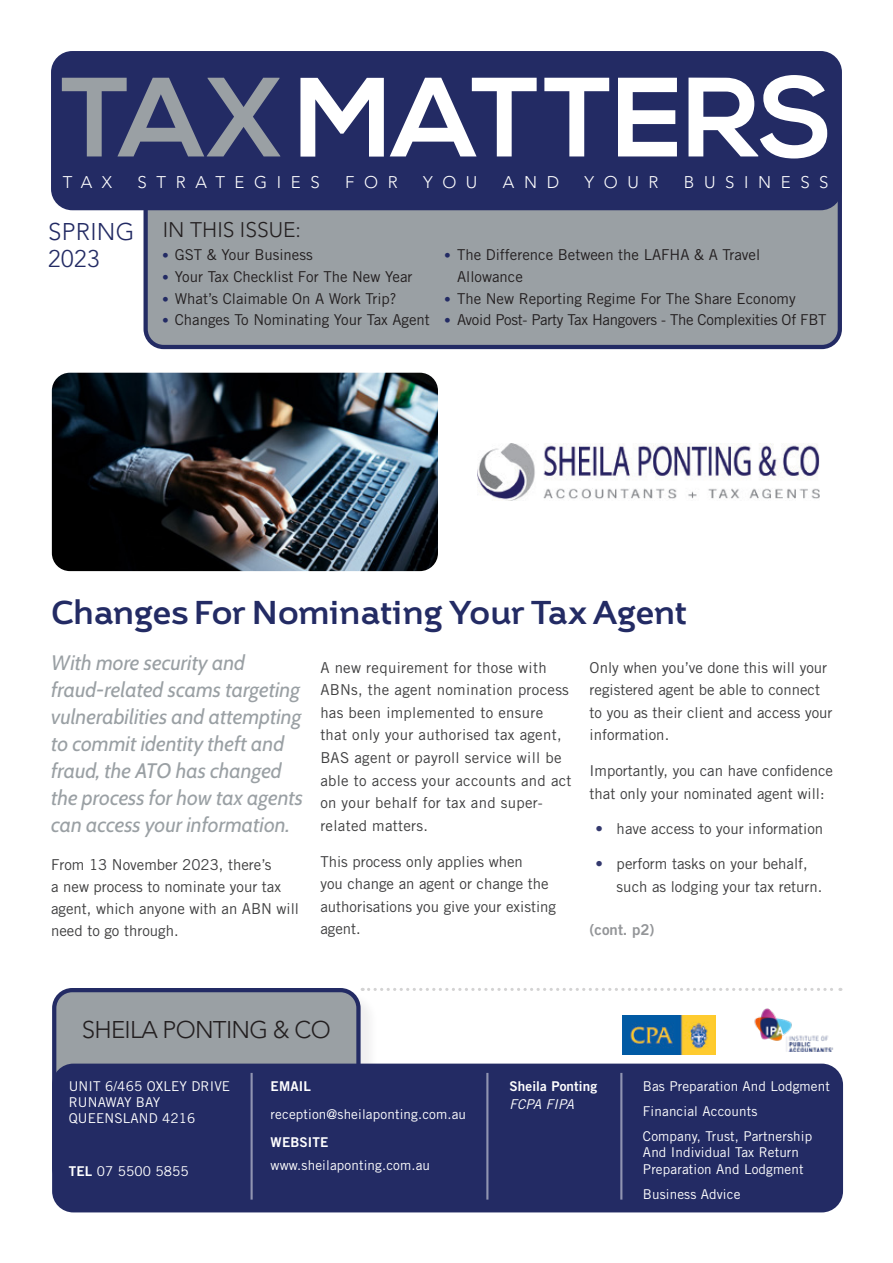
<style>
.page{position:relative;width:893px;height:1263px;background:#fff}
.page>*{position:absolute;margin:0;border:0;box-sizing:border-box;transform-origin:0 0}
.Title_-_Article{font:700 112.5px "Nexa";color:#fff}
.Title_-_Article-2{font:700 33px "Brisko Sans";letter-spacing:-.035em;color:#232b64}
.t1{font:300 24px "Avenir LT Std";letter-spacing:-.03em;color:#231f20}
.Title_-_Article-3{font:300 24px "Avenir LT Std";letter-spacing:.01em;color:#232b64}
.Body_Text{font:italic 21px/27px "Cabin";color:#9aa0a4}
.Title_-_Article-4{font:300 21px "Avenir LT Std";color:#231f20}
.t2{font:300 16.8px "Avenir LT Std";letter-spacing:.57em;color:#fff}
.Body_Text-2{font:15px/22.6px "Trade Gothic LT Std";color:#3e3e3f}
.Body_Text-3{font:15px/22.6px "Trade Gothic LT Std";letter-spacing:.02em;color:#3e3e3f}
.t3{font:15px/21.8px "Trade Gothic LT Std";color:#231f20}
.t4{font:15px "Trade Gothic LT Std";letter-spacing:-.02em;color:#231f20}
.Body_Text-4{font:15px "Trade Gothic LT Std Bd 2";color:#939598}
.t5{font:13.5px/16.2px "Trade Gothic LT Std";letter-spacing:.01em;color:#fff}
.t6{font:13.5px/18px "Trade Gothic LT Std Bd 2";letter-spacing:.01em;color:#fff}
.s1{color:#9aa0a4}
.s2{font-family:"Avenir LT Std";font-weight:300;font-size:13.5px;color:#232b64}
.s3{color:#34396e}
.s4{font-family:"Trade Gothic LT Std Bd 2"}
.s5{font-family:"Trade Gothic LT Std";font-style:italic}
</style>
<div class="page">
<div style="left:146px;top:121px;width:694px;height:226px;background:#9aa0a4;border-radius:18px"></div>
<div style="left:144px;top:119px;width:698px;height:230px;border:4px solid #232b64;border-radius:18px"></div>
<div style="left:51px;top:51px;width:791px;height:159px;background:#232b64;border-radius:21px"></div>
<img style="left:52px;top:373px;width:386px;height:198px">
<svg style="left:369px;top:988px;width:472px;height:3px"></svg>
<div style="left:54px;top:990px;width:325px;height:216px;background:#f8f8f8"></div>
<div style="left:54px;top:990px;width:304px;height:196px;background:#9aa0a4;border-radius:18px"></div>
<div style="left:52px;top:988px;width:309px;height:200px;border:4px solid #232b64;border-radius:18px"></div>
<div style="left:52px;top:1063px;width:791px;height:149px;background:#232b64;border-radius:21px"></div>
<hr style="left:251px;top:1073px;width:2px;height:126px;background:#fff">
<hr style="left:486px;top:1073px;width:2px;height:126px;background:#fff">
<hr style="left:620px;top:1073px;width:2px;height:126px;background:#fff">
<img style="left:754px;top:1008px;width:80px;height:44px">
<img style="left:622px;top:1015px;width:94px;height:39px">
<img style="left:478px;top:443px;width:341px;height:57px">
<p class="Title_-_Article" style="left:61px;top:53px;width:774px"><span class="s1">TAX</span>MATTERS</p>
<p class="t2" style="left:63px;top:172px;width:51px">TAX</p>
<p class="t2" style="left:138px;top:172px;width:184px">STRATEGIES</p>
<p class="t2" style="left:345px;top:172px;width:54px">FOR</p>
<p class="t2" style="left:423px;top:172px;width:56px">YOU</p>
<p class="t2" style="left:503px;top:172px;width:58px">AND</p>
<p class="t2" style="left:585px;top:172px;width:75px">YOUR</p>
<p class="t2" style="left:684px;top:172px;width:146px">BUSINESS</p>
<p class="Title_-_Article-4" style="left:163px;top:217px;width:140px">IN THIS ISSUE:</p>
<p class="t3" style="left:162px;top:244px;width:152px"><span class="s2">•</span> GST &amp; Your Business</p>
<p class="t3" style="left:162px;top:265px;width:252px"><span class="s2">•</span> Your Tax Checklist For The New Year</p>
<p class="t3" style="left:162px;top:287px;width:236px"><span class="s2">•</span> What’s Claimable On A Work Trip?</p>
<p class="t3" style="left:162px;top:309px;width:269px"><span class="s2">•</span> Changes To Nominating Your Tax Agent</p>
<p class="Title_-_Article-3" style="left:48px;top:217px;width:88px">SPRING</p>
<p class="Title_-_Article-3" style="left:48px;top:244px;width:53px">2023</p>
<p class="t3" style="left:457px;top:244px;width:305px;text-indent:-13px"><span class="s2">•</span> The Difference Between the LAFHA &amp; A Travel<br>Allowance</p>
<p class="t3" style="left:444px;top:287px;width:353px"><span class="s2">•</span> The New Reporting Regime For The Share Economy</p>
<p class="t4" style="left:444px;top:311px;width:384px"><span class="s2">•</span> Avoid Post- Party Tax Hangovers - The Complexities Of FBT</p>
<p class="Title_-_Article-2" style="left:51px;top:592px;width:637px">Changes For Nominating Your Tax Agent</p>
<p class="Body_Text" style="left:51px;top:647px;width:253px">With more security and fraud-related scams targeting vulnerabilities and attempting to commit identity theft and fraud, the ATO has changed the process for how tax agents can access your information.</p>
<p class="Body_Text-2" style="left:51px;top:854px;width:249px;line-height:21.8px">From 13 November 2023, there’s<br>a new process to nominate your tax agent, which anyone with an ABN will need to go through.</p>
<p class="Body_Text-3" style="left:320px;top:656px;width:253px">A new requirement for those with<br>ABNs, the agent nomination process has been implemented to ensure that only your authorised tax agent,<br>BAS agent or payroll service will be able to access your accounts and act on your behalf for tax and super&shy;related matters.</p>
<p class="Body_Text-2" style="left:320px;top:850px;width:237px">This process only applies when<br>you change an agent or change the authorisations you give your existing agent.</p>
<p class="Body_Text-2" style="left:590px;top:656px;width:244px">Only when you’ve done this will your registered agent be able to connect to you as their client and access your information.</p>
<p class="Body_Text-2" style="left:590px;top:759px;width:245px">Importantly, you can have confidence that only your nominated agent will:</p>
<p class="Body_Text-2" style="left:596px;top:817px;width:229px"><span class="s3">•</span> have access to your information</p>
<p class="Body_Text-2" style="left:617px;top:852px;width:207px;text-indent:-21px"><span class="s3">•</span> perform tasks on your behalf, such as lodging your tax return.</p>
<p class="Body_Text-4" style="left:590px;top:920px;width:66px">(cont. p2)</p>
<p class="t1" style="left:82px;top:1016px;width:250px">SHEILA PONTING &amp; CO</p>
<p class="t5" style="left:69px;top:1077px;width:163px">UNIT 6/465 OXLEY DRIVE<br>RUNAWAY BAY<br>QUEENSLAND 4216</p>
<p class="t5" style="left:69px;top:1163px;width:122px"><span class="s4">TEL</span> 07 5500 5855</p>
<p class="t6" style="left:271px;top:1076px;width:42px">EMAIL</p>
<p class="t5" style="left:271px;top:1105px;width:197px">reception@sheilaponting.com.au</p>
<p class="t6" style="left:271px;top:1132px;width:59px">WEBSITE</p>
<p class="t5" style="left:271px;top:1157px;width:161px">www.sheilaponting.com.au</p>
<p class="t6" style="left:509px;top:1076px;width:89px">Sheila Ponting<br><span class="s5">FCPA FIPA</span></p>
<p class="t5" style="left:643px;top:1077px;width:189px">Bas Preparation And Lodgment</p>
<p class="t5" style="left:643px;top:1102px;width:116px">Financial Accounts</p>
<p class="t5" style="left:643px;top:1127px;width:171px">Company, Trust, Partnership<br>And Individual Tax Return<br>Preparation And Lodgment</p>
<p class="t5" style="left:643px;top:1185px;width:99px">Business Advice</p>
</div>
